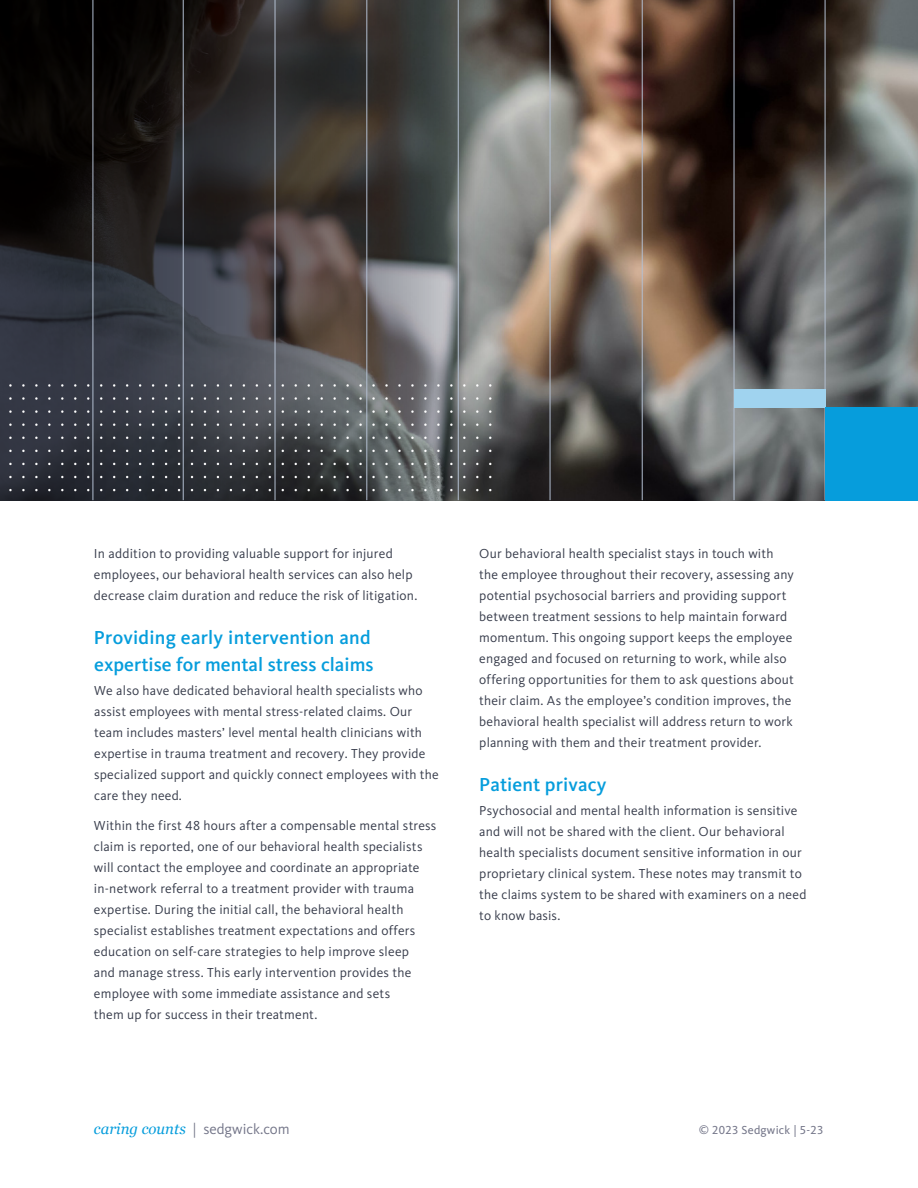
<style>
.page{position:relative;width:918px;height:1188px;background:#fff}
.page>*{position:absolute;margin:0;border:0;box-sizing:border-box;transform-origin:0 0}
.Body{font:500 19.5px "Kievit OT";letter-spacing:.005em;color:#069ddc}
.t1{font:15px "Kievit OT";color:#747689}
.Body-2{font:13.5px/21px "Kievit OT";letter-spacing:.015em;color:#373c4b}
.t2{font:12px "Kievit OT";letter-spacing:.02em;color:#747689}
.s1{font-family:"Georgia";font-style:italic;color:#069ddc}
</style>
<div class="page">
<img style="left:584px;top:0;width:334px;height:500px">
<svg style="left:0;top:0;width:584px;height:500px;background:#454241"></svg>
<img style="left:0;top:378px;width:498px;height:116px">
<hr style="left:93px;top:0;width:1px;height:500px;background:#b3bfd1">
<hr style="left:183px;top:0;width:1px;height:500px;background:#b3bfd1">
<hr style="left:275px;top:0;width:1px;height:500px;background:#b3bfd1">
<hr style="left:367px;top:0;width:1px;height:500px;background:#b3bfd1">
<hr style="left:458px;top:0;width:1px;height:500px;background:#b3bfd1">
<hr style="left:550px;top:0;width:1px;height:500px;background:#b3bfd1">
<hr style="left:642px;top:0;width:1px;height:500px;background:#b3bfd1">
<hr style="left:734px;top:0;width:1px;height:500px;background:#b3bfd1">
<hr style="left:825px;top:0;width:1px;height:500px;background:#b3bfd1">
<div style="left:734px;top:389px;width:91px;height:18px;background:#a0d3ef"></div>
<div style="left:825px;top:407px;width:93px;height:93px;background:#069ddc"></div>
<p class="Body-2" style="left:94px;top:543px;width:325px">In addition to providing valuable support for injured employees, our behavioral health services can also help decrease claim duration and reduce the risk of litigation.</p>
<h2 class="Body" style="left:94px;top:626px;width:278px">Providing early intervention and</h2>
<p class="Body" style="left:94px;top:653px;width:281px">expertise for mental stress claims</p>
<p class="Body-2" style="left:94px;top:680px;width:346px">We also have dedicated behavioral health specialists who assist employees with mental stress-related claims. Our team includes masters’ level mental health clinicians with expertise in trauma treatment and recovery. They provide specialized support and quickly connect employees with the care they need.</p>
<p class="Body-2" style="left:94px;top:815px;width:344px">Within the first 48 hours after a compensable mental stress claim is reported, one of our behavioral health specialists will contact the employee and coordinate an appropriate in-network referral to a treatment provider with trauma expertise. During the initial call, the behavioral health specialist establishes treatment expectations and offers education on self-care strategies to help improve sleep<br>and manage stress. This early intervention provides the employee with some immediate assistance and sets<br>them up for success in their treatment.</p>
<p class="Body-2" style="left:479px;top:543px;width:316px">Our behavioral health specialist stays in touch with the employee throughout their recovery, assessing any potential psychosocial barriers and providing support between treatment sessions to help maintain forward momentum. This ongoing support keeps the employee engaged and focused on returning to work, while also offering opportunities for them to ask questions about their claim. As the employee’s condition improves, the behavioral health specialist will address return to work planning with them and their treatment provider.</p>
<h2 class="Body" style="left:479px;top:773px;width:129px">Patient privacy</h2>
<p class="Body-2" style="left:479px;top:800px;width:329px">Psychosocial and mental health information is sensitive and will not be shared with the client. Our behavioral health specialists document sensitive information in our proprietary clinical system. These notes may transmit to the claims system to be shared with examiners on a need to know basis.</p>
<p class="t1" style="left:94px;top:1120px;width:197px"><span class="s1">caring counts</span> | sedgwick.com</p>
<p class="t2" style="left:699px;top:1123px;width:126px">© 2023 Sedgwick | 5-23</p>
</div>
